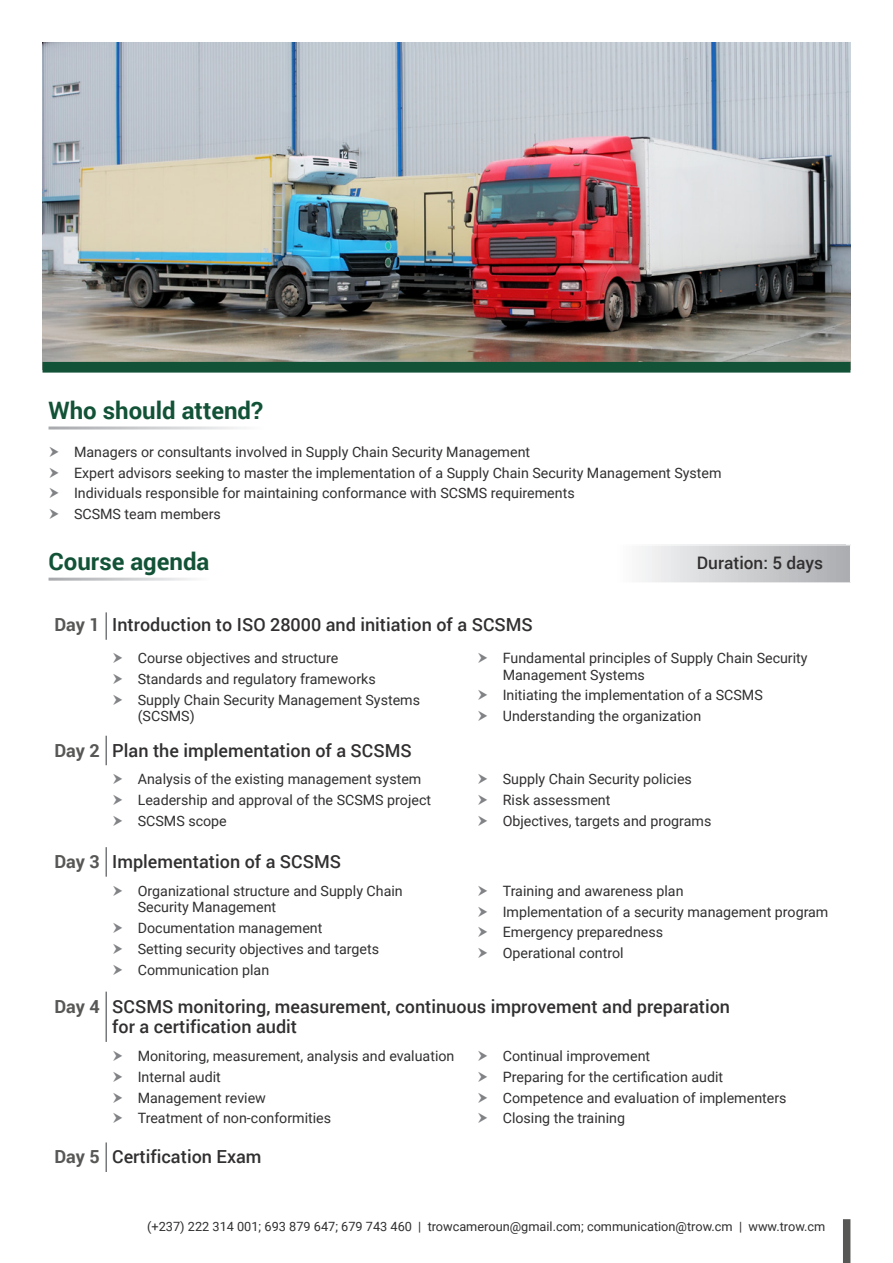
<style>
.page{position:relative;width:893px;height:1263px;background:#fff}
.page>*{position:absolute;margin:0;border:0;box-sizing:border-box;transform-origin:0 0}
.t1{font:700 24px "Roboto";color:#125237}
.t2{font:500 18px "Roboto";color:#312f30}
.t3{font:700 18px "Roboto";letter-spacing:-.005em;color:#575756}
.t4{font:500 17.25px "Roboto";color:#312f30}
.t5{font:14.25px/16.5px "Roboto";color:#312f30}
.Bullet_Points{font:12.75px "Roboto";color:#312f30}
</style>
<div class="page">
<img style="left:43px;top:43px;width:807px;height:319px">
<svg style="left:43px;top:362px;width:807px;height:11px;background:#1a583e"></svg>
<svg style="left:642px;top:546px;width:208px;height:37px;background:#cfd0d2"></svg>
<hr style="left:105px;top:612px;width:2px;height:28px;background:#76787b">
<hr style="left:105px;top:736px;width:2px;height:29px;background:#76787b">
<hr style="left:105px;top:847px;width:2px;height:30px;background:#76787b">
<hr style="left:105px;top:992px;width:2px;height:50px;background:#76787b">
<hr style="left:105px;top:1142px;width:2px;height:30px;background:#76787b">
<div style="left:843px;top:1219px;width:7px;height:44px;background:#575756"></div>
<p class="t1" style="left:49px;top:393px;width:216px">Who should attend?</p>
<p class="t5" style="left:74px;top:443px;width:458px">Managers or consultants involved in Supply Chain Security Management</p>
<p class="t5" style="left:74px;top:464px;width:649px">Expert advisors seeking to master the implementation of a Supply Chain Security Management System</p>
<p class="t5" style="left:74px;top:485px;width:502px">Individuals responsible for maintaining conformance with SCSMS requirements</p>
<p class="t5" style="left:74px;top:505px;width:148px">SCSMS team members</p>
<p class="t1" style="left:49px;top:545px;width:162px">Course agenda</p>
<p class="t4" style="left:697px;top:551px;width:128px">Duration: 5 days</p>
<p class="t3" style="left:55px;top:612px;width:47px">Day 1</p>
<p class="t2" style="left:112px;top:612px;width:422px">Introduction to ISO 28000 and initiation of a SCSMS</p>
<p class="t5" style="left:138px;top:649px;width:202px">Course objectives and structure</p>
<p class="t5" style="left:138px;top:670px;width:239px">Standards and regulatory frameworks</p>
<p class="t5" style="left:138px;top:691px;width:284px">Supply Chain Security Management Systems (SCSMS)</p>
<p class="t5" style="left:503px;top:649px;width:306px">Fundamental principles of Supply Chain Security<br>Management Systems</p>
<p class="t5" style="left:503px;top:687px;width:262px">Initiating the implementation of a SCSMS</p>
<p class="t5" style="left:503px;top:707px;width:200px">Understanding the organization</p>
<p class="t3" style="left:55px;top:738px;width:47px">Day 2</p>
<p class="t2" style="left:112px;top:738px;width:301px">Plan the implementation of a SCSMS</p>
<p class="t5" style="left:138px;top:770px;width:285px">Analysis of the existing management system</p>
<p class="t5" style="left:138px;top:791px;width:295px">Leadership and approval of the SCSMS project</p>
<p class="t5" style="left:138px;top:812px;width:91px">SCSMS scope</p>
<p class="t3" style="left:55px;top:849px;width:47px">Day 3</p>
<p class="t2" style="left:112px;top:849px;width:230px">Implementation of a SCSMS</p>
<p class="t5" style="left:138px;top:882px;width:267px">Organizational structure and Supply Chain<br>Security Management</p>
<p class="t5" style="left:138px;top:919px;width:186px">Documentation management</p>
<p class="t5" style="left:138px;top:940px;width:243px">Setting security objectives and targets</p>
<p class="t5" style="left:138px;top:961px;width:133px">Communication plan</p>
<p class="t5" style="left:503px;top:770px;width:191px">Supply Chain Security policies</p>
<p class="t5" style="left:503px;top:791px;width:109px">Risk assessment</p>
<p class="t5" style="left:503px;top:812px;width:210px">Objectives, targets and programs</p>
<p class="t5" style="left:503px;top:882px;width:182px">Training and awareness plan</p>
<p class="t5" style="left:503px;top:903px;width:327px">Implementation of a security management program</p>
<p class="t5" style="left:503px;top:923px;width:162px">Emergency preparedness</p>
<p class="t5" style="left:503px;top:944px;width:122px">Operational control</p>
<p class="t3" style="left:55px;top:993px;width:47px">Day 4</p>
<p class="t2" style="left:112px;top:993px;width:619px">SCSMS monitoring, measurement, continuous improvement and preparation</p>
<p class="t2" style="left:112px;top:1014px;width:186px">for a certification audit</p>
<p class="t5" style="left:138px;top:1047px;width:318px">Monitoring, measurement, analysis and evaluation</p>
<p class="t5" style="left:138px;top:1068px;width:85px">Internal audit</p>
<p class="t5" style="left:138px;top:1089px;width:130px">Management review</p>
<p class="t5" style="left:138px;top:1109px;width:195px">Treatment of non-conformities</p>
<p class="t5" style="left:503px;top:1047px;width:149px">Continual improvement</p>
<p class="t5" style="left:503px;top:1068px;width:222px">Preparing for the certification audit</p>
<p class="t5" style="left:503px;top:1089px;width:285px">Competence and evaluation of implementers</p>
<p class="t5" style="left:503px;top:1109px;width:124px">Closing the training</p>
<p class="t3" style="left:55px;top:1144px;width:47px">Day 5</p>
<p class="t2" style="left:112px;top:1144px;width:151px">Certification Exam</p>
<p class="Bullet_Points" style="left:147px;top:1218px;width:680px">(+237) 222 314 001; 693 879 647; 679 743 460 | trowcameroun@gmail.com; communication@trow.cm | www.trow.cm</p>
</div>
